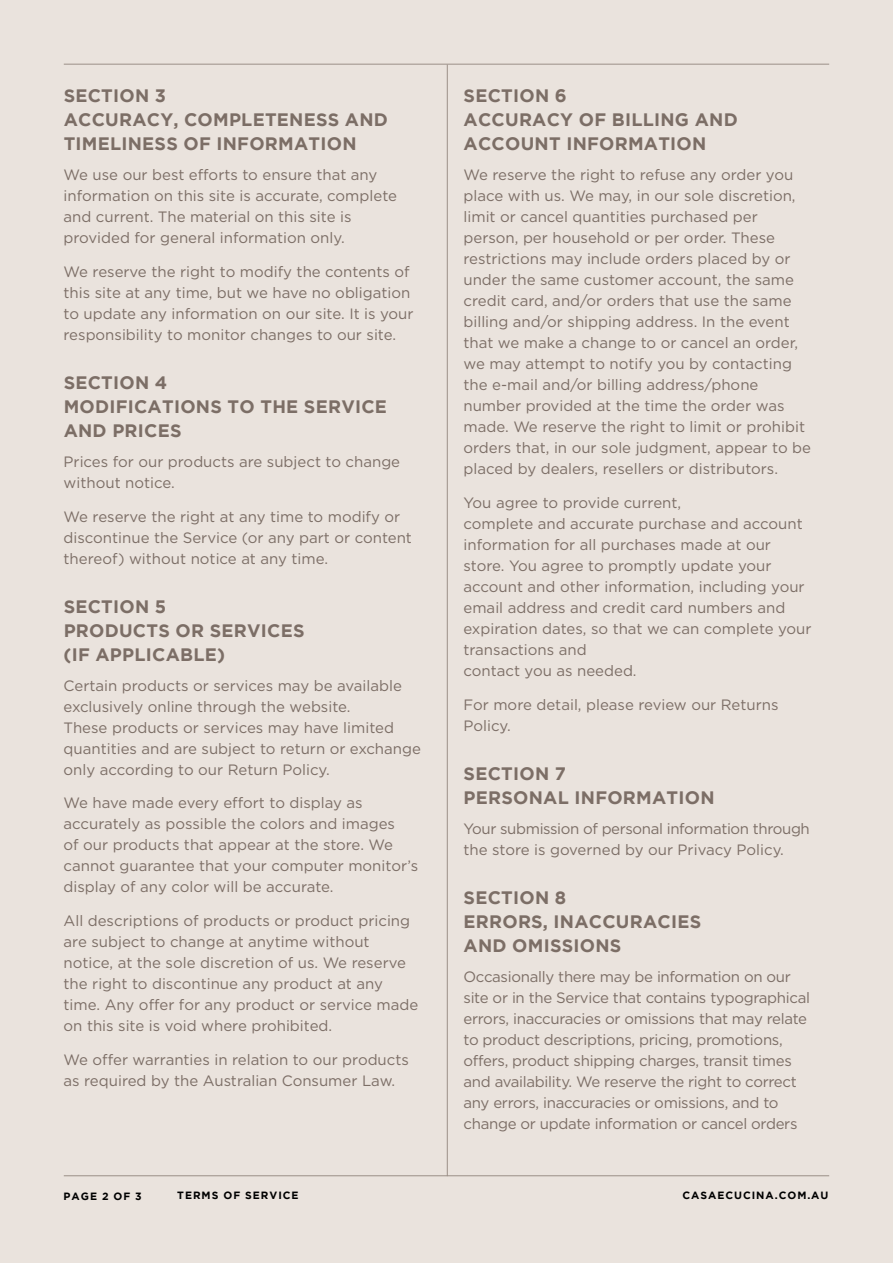
<style>
.page{position:relative;width:893px;height:1263px;background:#eae3dd}
.page>*{position:absolute;margin:0;border:0;box-sizing:border-box;transform-origin:0 0}
.t1{font:700 18px/24px "Gotham";letter-spacing:.015em;color:#7c6e66}
.t2{font:15px/21px "Gotham";color:#7c6e66}
.t3{font:15px/21px "Gotham";letter-spacing:-.02em;color:#7c6e66}
.t4{font:15px/21px "Gotham";letter-spacing:-.025em;color:#7c6e66}
.t5{font:700 10.5px "Gotham";letter-spacing:.095em;color:#000}
</style>
<div class="page">
<hr style="left:64px;top:64px;width:765px;height:1px;background:#9b8f87">
<hr style="left:64px;top:1175px;width:765px;height:1px;background:#9b8f87">
<hr style="left:447px;top:65px;width:1px;height:1111px;background:#9b8f87">
<p class="t1" style="left:64px;top:84px;width:326px">SECTION 3<br>ACCURACY, COMPLETENESS AND<br>TIMELINESS OF INFORMATION</p>
<p class="t2" style="left:64px;top:164px;width:335px">We use our best efforts to ensure that any information on this site is accurate, complete and current. The material on this site is provided for general information only.</p>
<p class="t2" style="left:64px;top:261px;width:352px">We reserve the right to modify the contents of this site at any time, but we have no obligation to update any information on our site. It is your responsibility to monitor changes to our site.</p>
<p class="t1" style="left:64px;top:370px;width:325px">SECTION 4<br>MODIFICATIONS TO THE SERVICE<br>AND PRICES</p>
<p class="t2" style="left:64px;top:451px;width:338px">Prices for our products are subject to change without notice.</p>
<p class="t2" style="left:64px;top:505px;width:350px">We reserve the right at any time to modify or discontinue the Service (or any part or content thereof) without notice at any time.</p>
<p class="t1" style="left:64px;top:594px;width:243px">SECTION 5<br>PRODUCTS OR SERVICES (IF APPLICABLE)</p>
<p class="t2" style="left:64px;top:674px;width:359px">Certain products or services may be available exclusively online through the website.<br>These products or services may have limited quantities and are subject to return or exchange only according to our Return Policy.</p>
<p class="t2" style="left:64px;top:792px;width:356px">We have made every effort to display as accurately as possible the colors and images<br>of our products that appear at the store. We cannot guarantee that your computer monitor’s display of any color will be accurate.</p>
<p class="t2" style="left:64px;top:910px;width:356px">All descriptions of products or product pricing are subject to change at anytime without notice, at the sole discretion of us. We reserve the right to discontinue any product at any time. Any offer for any product or service made on this site is void where prohibited.</p>
<p class="t2" style="left:64px;top:1049px;width:347px">We offer warranties in relation to our products as required by the Australian Consumer Law.</p>
<p class="t1" style="left:464px;top:84px;width:276px">SECTION 6<br>ACCURACY OF BILLING AND<br>ACCOUNT INFORMATION</p>
<p class="t2" style="left:463px;top:164px;width:349px">We reserve the right to refuse any order you place with us. We may, in our sole discretion, limit or cancel quantities purchased per person, per household or per order. These restrictions may include orders placed by or under the same customer account, the same credit card, and/or orders that use the same billing and/or shipping address. In the event that we make a change to or cancel an order, we may attempt to notify you by contacting the e-mail and/or billing address/phone number provided at the time the order was made. We reserve the right to limit or prohibit orders that, in our sole judgment, appear to be placed by dealers, resellers or distributors.</p>
<p class="t2" style="left:463px;top:492px;width:350px">You agree to provide current,<br>complete and accurate purchase and account information for all purchases made at our store. You agree to promptly update your account and other information, including your email address and credit card numbers and expiration dates, so that we can complete your transactions and<br>contact you as needed.</p>
<p class="t2" style="left:463px;top:693px;width:317px">For more detail, please review our Returns<br>Policy.</p>
<p class="t1" style="left:464px;top:761px;width:252px">SECTION 7<br>PERSONAL INFORMATION</p>
<p class="t4" style="left:463px;top:817px;width:348px">Your submission of personal information through the store is governed by our Privacy Policy.</p>
<p class="t1" style="left:464px;top:885px;width:239px">SECTION 8<br>ERRORS, INACCURACIES<br>AND OMISSIONS</p>
<p class="t3" style="left:463px;top:965px;width:348px">Occasionally there may be information on our site or in the Service that contains typographical errors, inaccuracies or omissions that may relate to product descriptions, pricing, promotions, offers, product shipping charges, transit times and availability. We reserve the right to correct any errors, inaccuracies or omissions, and to change or update information or cancel orders</p>
<p class="t5" style="left:64px;top:1190px;width:80px">PAGE 2 OF 3</p>
<p class="t5" style="left:177px;top:1189px;width:123px">TERMS OF SERVICE</p>
<p class="t5" style="left:682px;top:1189px;width:148px">CASAECUCINA.COM.AU</p>
</div>
